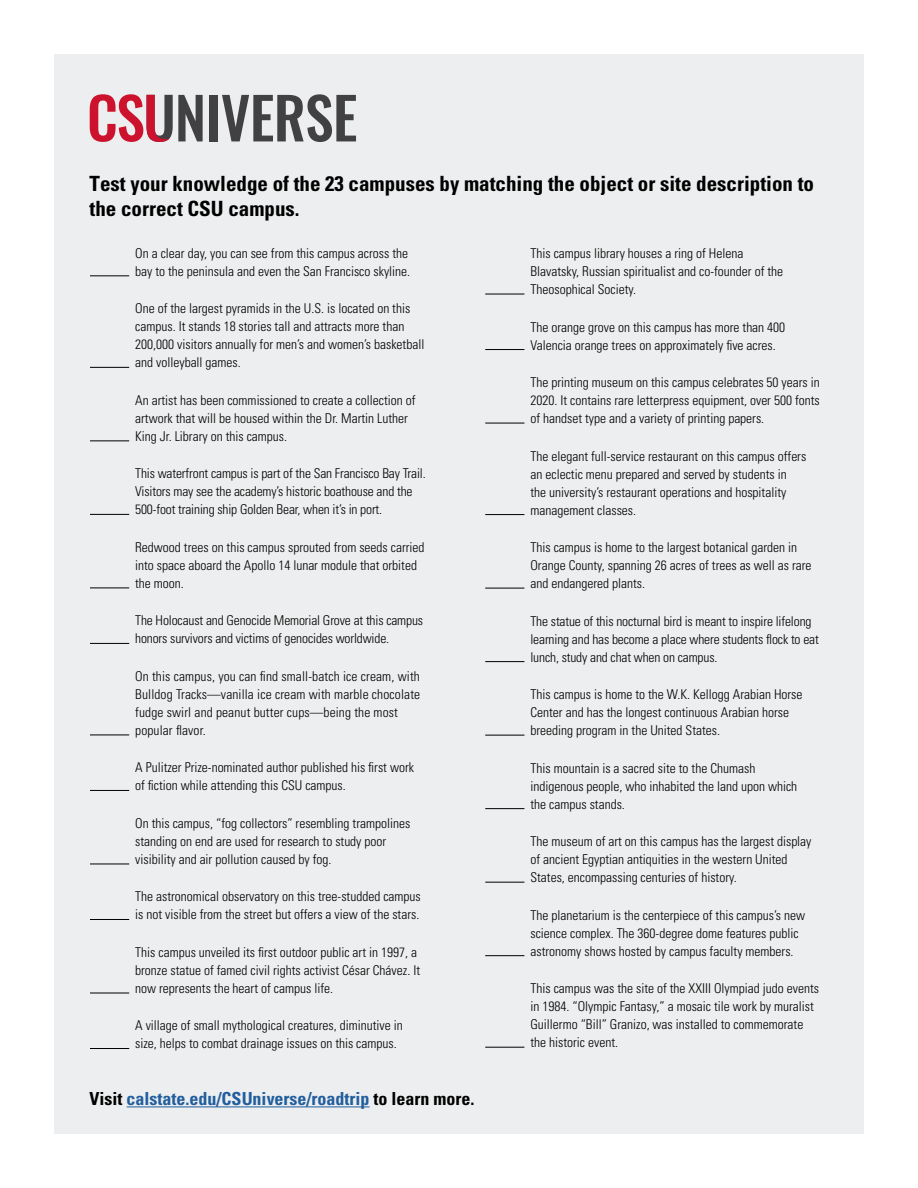
<style>
.page{position:relative;width:918px;height:1188px;background:#fff}
.page>*{position:absolute;margin:0;border:0;box-sizing:border-box;transform-origin:0 0}
.t1{font:700 condensed 21px/25.5px "Univers";color:#000}
.t2{font:700 condensed 18px "Univers";color:#215e9e}
.t3{font:300 condensed 13.5px/18px "Univers";color:#000}
.s1{color:#000}
</style>
<div class="page">
<div style="left:54px;top:54px;width:810px;height:1080px;background:#edeeef"></div>
<svg style="left:90px;top:94px;width:113px;height:48px"></svg>
<div style="left:209px;top:95px;width:9px;height:46px;background:#414042"></div>
<svg style="left:222px;top:94px;width:134px;height:48px"></svg>
<hr style="left:127px;top:1106px;width:243px;height:1px;background:#215e9e">
<hr style="left:90px;top:276px;width:39px;height:1px;background:#000">
<hr style="left:90px;top:367px;width:39px;height:1px;background:#000">
<hr style="left:90px;top:441px;width:39px;height:1px;background:#000">
<hr style="left:90px;top:514px;width:39px;height:1px;background:#000">
<hr style="left:90px;top:588px;width:39px;height:1px;background:#000">
<hr style="left:90px;top:643px;width:39px;height:1px;background:#000">
<hr style="left:90px;top:735px;width:39px;height:1px;background:#000">
<hr style="left:90px;top:790px;width:39px;height:1px;background:#000">
<hr style="left:90px;top:864px;width:39px;height:1px;background:#000">
<hr style="left:90px;top:919px;width:39px;height:1px;background:#000">
<hr style="left:90px;top:993px;width:39px;height:1px;background:#000">
<hr style="left:90px;top:1048px;width:39px;height:1px;background:#000">
<hr style="left:485px;top:294px;width:39px;height:1px;background:#000">
<hr style="left:485px;top:349px;width:39px;height:1px;background:#000">
<hr style="left:485px;top:423px;width:39px;height:1px;background:#000">
<hr style="left:485px;top:514px;width:39px;height:1px;background:#000">
<hr style="left:485px;top:588px;width:39px;height:1px;background:#000">
<hr style="left:485px;top:661px;width:39px;height:1px;background:#000">
<hr style="left:485px;top:735px;width:39px;height:1px;background:#000">
<hr style="left:485px;top:808px;width:39px;height:1px;background:#000">
<hr style="left:485px;top:882px;width:39px;height:1px;background:#000">
<hr style="left:485px;top:955px;width:39px;height:1px;background:#000">
<hr style="left:485px;top:1047px;width:39px;height:1px;background:#000">
<h1 class="t1" style="left:90px;top:170px;width:726px">Test your knowledge of the 23 campuses by matching the object or site description to the correct CSU campus.</h1>
<p class="t3" style="left:135px;top:244px;width:277px">On a clear day, you can see from this campus across the bay to the peninsula and even the San Francisco skyline.</p>
<p class="t3" style="left:135px;top:299px;width:291px">One of the largest pyramids in the U.S. is located on this campus. It stands 18 stories tall and attracts more than 200,000 visitors annually for men’s and women’s basketball and volleyball games.</p>
<p class="t3" style="left:135px;top:391px;width:282px">An artist has been commissioned to create a collection of artwork that will be housed within the Dr. Martin Luther<br>King Jr. Library on this campus.</p>
<p class="t3" style="left:135px;top:464px;width:292px">This waterfront campus is part of the San Francisco Bay Trail.<br>Visitors may see the academy’s historic boathouse and the<br>500-foot training ship Golden Bear, when it’s in port.</p>
<p class="t3" style="left:135px;top:538px;width:291px">Redwood trees on this campus sprouted from seeds carried into space aboard the Apollo 14 lunar module that orbited the moon.</p>
<p class="t3" style="left:135px;top:611px;width:289px">The Holocaust and Genocide Memorial Grove at this campus honors survivors and victims of genocides worldwide.</p>
<p class="t3" style="left:135px;top:667px;width:287px">On this campus, you can find small-batch ice cream, with Bulldog Tracks—vanilla ice cream with marble chocolate fudge swirl and peanut butter cups—being the most popular flavor.</p>
<p class="t3" style="left:135px;top:758px;width:280px">A Pulitzer Prize-nominated author published his first work of fiction while attending this CSU campus.</p>
<p class="t3" style="left:135px;top:814px;width:277px">On this campus, “fog collectors” resembling trampolines standing on end are used for research to study poor visibility and air pollution caused by fog.</p>
<p class="t3" style="left:135px;top:887px;width:287px">The astronomical observatory on this tree-studded campus is not visible from the street but offers a view of the stars.</p>
<p class="t3" style="left:135px;top:943px;width:286px">This campus unveiled its first outdoor public art in 1997, a bronze statue of famed civil rights activist César Chávez. It now represents the heart of campus life.</p>
<p class="t3" style="left:135px;top:1016px;width:269px">A village of small mythological creatures, diminutive in size, helps to combat drainage issues on this campus.</p>
<h2 class="t2" style="left:90px;top:1088px;width:386px"><span class="s1">Visit</span> calstate.edu/CSUniverse/roadtrip <span class="s1">to learn more.</span></h2>
<p class="t3" style="left:530px;top:244px;width:254px">This campus library houses a ring of Helena<br>Blavatsky, Russian spiritualist and co-founder of the<br>Theosophical Society.</p>
<p class="t3" style="left:530px;top:318px;width:256px">The orange grove on this campus has more than 400<br>Valencia orange trees on approximately five acres.</p>
<p class="t3" style="left:530px;top:373px;width:291px;text-align:justify">The printing museum on this campus celebrates 50 years in 2020. It contains rare letterpress equipment, over 500 fonts of handset type and a variety of printing papers.</p>
<p class="t3" style="left:530px;top:447px;width:277px">The elegant full-service restaurant on this campus offers an eclectic menu prepared and served by students in<br>the university’s restaurant operations and hospitality management classes.</p>
<p class="t3" style="left:530px;top:538px;width:283px">This campus is home to the largest botanical garden in<br>Orange County, spanning 26 acres of trees as well as rare and endangered plants.</p>
<p class="t3" style="left:530px;top:612px;width:290px">The statue of this nocturnal bird is meant to inspire lifelong learning and has become a place where students flock to eat lunch, study and chat when on campus.</p>
<p class="t3" style="left:530px;top:685px;width:274px">This campus is home to the W.K. Kellogg Arabian Horse<br>Center and has the longest continuous Arabian horse breeding program in the United States.</p>
<p class="t3" style="left:530px;top:759px;width:268px">This mountain is a sacred site to the Chumash indigenous people, who inhabited the land upon which the campus stands.</p>
<p class="t3" style="left:530px;top:832px;width:283px">The museum of art on this campus has the largest display of ancient Egyptian antiquities in the western United<br>States, encompassing centuries of history.</p>
<p class="t3" style="left:530px;top:906px;width:276px">The planetarium is the centerpiece of this campus’s new science complex. The 360-degree dome features public astronomy shows hosted by campus faculty members.</p>
<p class="t3" style="left:530px;top:979px;width:290px">This campus was the site of the XXIII Olympiad judo events in 1984. “Olympic Fantasy,” a mosaic tile work by muralist Guillermo “Bill” Granizo, was installed to commemorate the historic event.</p>
</div>
